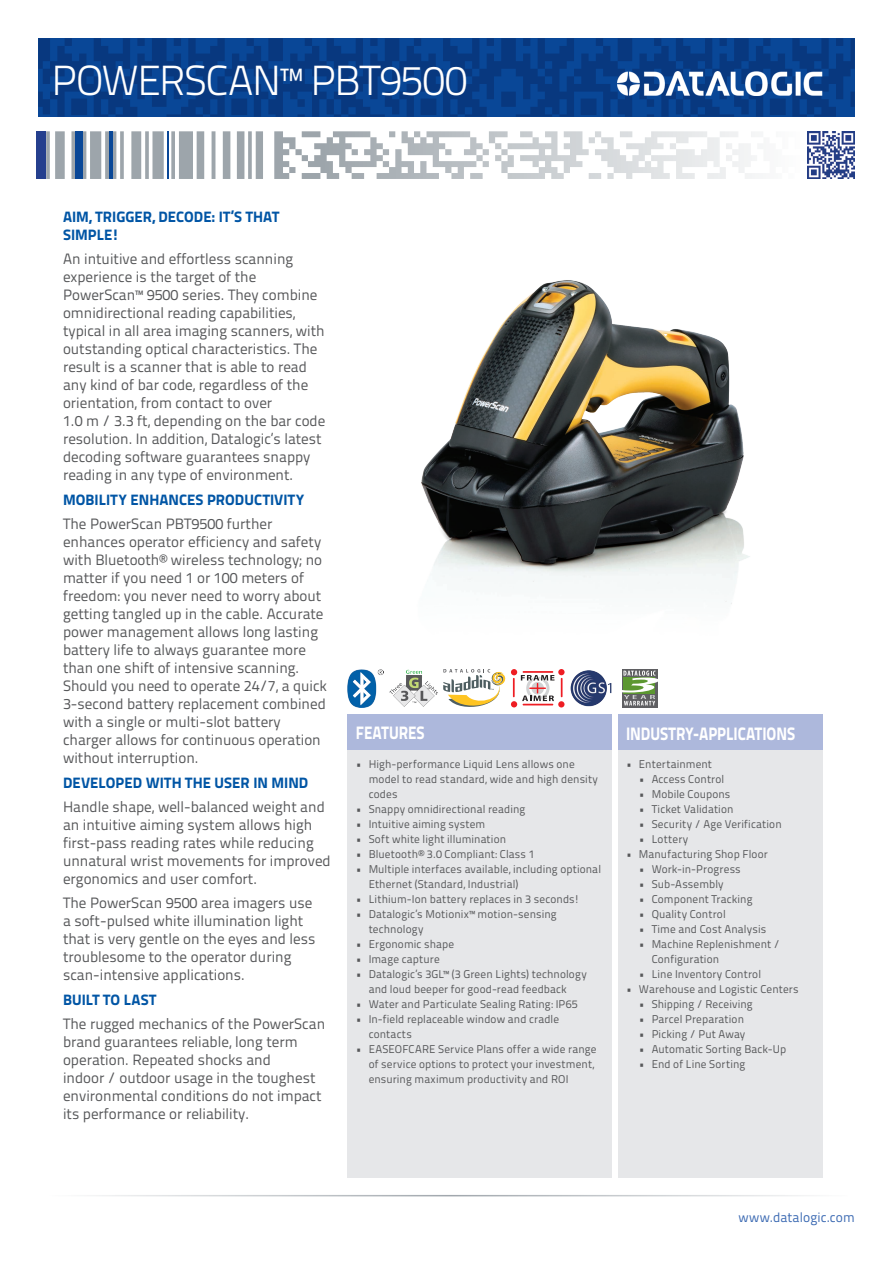
<style>
.page{position:relative;width:893px;height:1263px;background:#fff}
.page>*{position:absolute;margin:0;border:0;box-sizing:border-box;transform-origin:0 0}
.model{font:300 42px "Titillium Text 22 L";letter-spacing:-.025em;color:#fff}
.featurestitle{font:800 18px "Titillium Text 22 L";letter-spacing:-.005em;color:#fff;scale:.85 1}
.description{font:15px/18px "Titillium Text 22 L";color:#57585a}
.descriptionheadline{font:800 15px/18px "Titillium Text 22 L";letter-spacing:.005em;color:#0155a5}
.t1{font:13.5px "Titillium Text 22 L";letter-spacing:.005em;color:#3d6bb3}
.t2{font:11.25px/15px "Titillium Text 22 L";letter-spacing:.01em;color:#57585a}
</style>
<div class="page">
<svg style="left:38px;top:38px;width:817px;height:79px;background:#083f8a"></svg>
<svg style="left:302px;top:131px;width:453px;height:48px"></svg>
<hr style="left:167px;top:131px;width:2px;height:48px;background:#094797">
<div style="left:75px;top:131px;width:7px;height:48px;background:#094797"></div>
<hr style="left:109px;top:131px;width:4px;height:48px;background:#094797">
<div style="left:37px;top:131px;width:9px;height:48px;background:#253f8e"></div>
<hr style="left:45px;top:1195px;width:803px;height:1px;background:#9ca3a9">
<div style="left:348px;top:714px;width:264px;height:36px;background:#adb8dc"></div>
<div style="left:618px;top:714px;width:204px;height:36px;background:#adb8dc"></div>
<div style="left:348px;top:750px;width:264px;height:428px;background:#e6e7e9"></div>
<div style="left:618px;top:750px;width:204px;height:428px;background:#e6e7e9"></div>
<img style="left:618px;top:72px;width:204px;height:23px">
<img style="left:807px;top:131px;width:48px;height:48px">
<img style="left:348px;top:669px;width:35px;height:38px">
<img style="left:570px;top:670px;width:42px;height:37px">
<svg style="left:622px;top:669px;width:35px;height:38px"></svg>
<svg style="left:622px;top:671px;width:36px;height:34px"></svg>
<svg style="left:443px;top:669px;width:121px;height:39px"></svg>
<img style="left:389px;top:669px;width:49px;height:38px">
<img style="left:421px;top:280px;width:329px;height:324px">
<p class="model" style="left:51px;top:50px;width:418px">POWERSCAN™ PBT9500</p>
<p class="descriptionheadline" style="left:63px;top:207px;width:218px">AIM, TRIGGER, DECODE: IT’S THAT<br>SIMPLE!</p>
<p class="description" style="left:63px;top:249px;width:264px">An intuitive and effortless scanning experience is the target of the PowerScan™ 9500 series. They combine omnidirectional reading capabilities, typical in all area imaging scanners, with outstanding optical characteristics. The result is a scanner that is able to read any kind of bar code, regardless of the orientation, from contact to over<br>1.0 m / 3.3 ft, depending on the bar code resolution. In addition, Datalogic’s latest decoding software guarantees snappy reading in any type of environment.</p>
<p class="descriptionheadline" style="left:63px;top:490px;width:243px">MOBILITY ENHANCES PRODUCTIVITY</p>
<p class="description" style="left:63px;top:514px;width:266px">The PowerScan PBT9500 further enhances operator efficiency and safety with Bluetooth® wireless technology; no matter if you need 1 or 100 meters of freedom: you never need to worry about getting tangled up in the cable. Accurate power management allows long lasting battery life to always guarantee more than one shift of intensive scanning.<br>Should you need to operate 24/7, a quick 3-second battery replacement combined with a single or multi-slot battery charger allows for continuous operation without interruption.</p>
<p class="descriptionheadline" style="left:63px;top:772px;width:247px">DEVELOPED WITH THE USER IN MIND</p>
<p class="description" style="left:63px;top:797px;width:269px">Handle shape, well-balanced weight and an intuitive aiming system allows high first-pass reading rates while reducing unnatural wrist movements for improved ergonomics and user comfort.</p>
<p class="description" style="left:63px;top:893px;width:254px">The PowerScan 9500 area imagers use a soft-pulsed white illumination light that is very gentle on the eyes and less troublesome to the operator during scan-intensive applications.</p>
<p class="descriptionheadline" style="left:63px;top:989px;width:95px">BUILT TO LAST</p>
<p class="description" style="left:63px;top:1014px;width:264px">The rugged mechanics of the PowerScan brand guarantees reliable, long term operation. Repeated shocks and<br>indoor / outdoor usage in the toughest environmental conditions do not impact its performance or reliability.</p>
<p class="featurestitle" style="left:356px;top:719px;width:82px">FEATURES</p>
<p class="featurestitle" style="left:626px;top:719px;width:200px">INDUSTRY-APPLICATIONS</p>
<p class="t2" style="left:369px;top:756px;width:231px;text-indent:-13px">• High-performance Liquid Lens allows one model to read standard, wide and high density codes</p>
<p class="t2" style="left:356px;top:801px;width:171px">• Snappy omnidirectional reading</p>
<p class="t2" style="left:356px;top:816px;width:131px">• Intuitive aiming system</p>
<p class="t2" style="left:356px;top:831px;width:152px">• Soft white light illumination</p>
<p class="t2" style="left:356px;top:846px;width:180px">• Bluetooth® 3.0 Compliant: Class 1</p>
<p class="t2" style="left:369px;top:861px;width:234px;text-indent:-13px">• Multiple interfaces available, including optional<br>Ethernet (Standard, Industrial)</p>
<p class="t2" style="left:356px;top:891px;width:225px">• Lithium-Ion battery replaces in 3 seconds!</p>
<p class="t2" style="left:369px;top:906px;width:189px;text-indent:-13px">• Datalogic’s Motionix™ motion-sensing technology</p>
<p class="t2" style="left:356px;top:936px;width:100px">• Ergonomic shape</p>
<p class="t2" style="left:356px;top:951px;width:85px">• Image capture</p>
<p class="t2" style="left:369px;top:966px;width:220px;text-indent:-13px">• Datalogic’s 3GL™ (3 Green Lights) technology and loud beeper for good-read feedback</p>
<p class="t2" style="left:356px;top:996px;width:223px">• Water and Particulate Sealing Rating: IP65</p>
<p class="t2" style="left:369px;top:1011px;width:192px;text-indent:-13px">• In-field replaceable window and cradle contacts</p>
<p class="t2" style="left:369px;top:1041px;width:229px;text-indent:-13px">• EASEOFCARE Service Plans offer a wide range of service options to protect your investment, ensuring maximum productivity and ROI</p>
<p class="t2" style="left:626px;top:756px;width:87px">• Entertainment</p>
<p class="t2" style="left:639px;top:771px;width:87px">• Access Control</p>
<p class="t2" style="left:639px;top:786px;width:93px">• Mobile Coupons</p>
<p class="t2" style="left:639px;top:801px;width:96px">• Ticket Validation</p>
<p class="t2" style="left:639px;top:816px;width:144px">• Security / Age Verification</p>
<p class="t2" style="left:639px;top:831px;width:51px">• Lottery</p>
<p class="t2" style="left:626px;top:846px;width:143px">• Manufacturing Shop Floor</p>
<p class="t2" style="left:639px;top:861px;width:103px">• Work-in-Progress</p>
<p class="t2" style="left:639px;top:876px;width:86px">• Sub-Assembly</p>
<p class="t2" style="left:639px;top:891px;width:115px">• Component Tracking</p>
<p class="t2" style="left:639px;top:906px;width:88px">• Quality Control</p>
<p class="t2" style="left:639px;top:921px;width:129px">• Time and Cost Analysis</p>
<p class="t2" style="left:652px;top:936px;width:130px;text-indent:-13px">• Machine Replenishment /<br>Configuration</p>
<p class="t2" style="left:639px;top:966px;width:124px">• Line Inventory Control</p>
<p class="t2" style="left:626px;top:981px;width:174px">• Warehouse and Logistic Centers</p>
<p class="t2" style="left:639px;top:996px;width:115px">• Shipping / Receiving</p>
<p class="t2" style="left:639px;top:1011px;width:107px">• Parcel Preparation</p>
<p class="t2" style="left:639px;top:1026px;width:108px">• Picking / Put Away</p>
<p class="t2" style="left:639px;top:1041px;width:149px">• Automatic Sorting Back-Up</p>
<p class="t2" style="left:639px;top:1056px;width:108px">• End of Line Sorting</p>
<p class="t1" style="left:738px;top:1207px;width:118px">www.datalogic.com</p>
</div>
